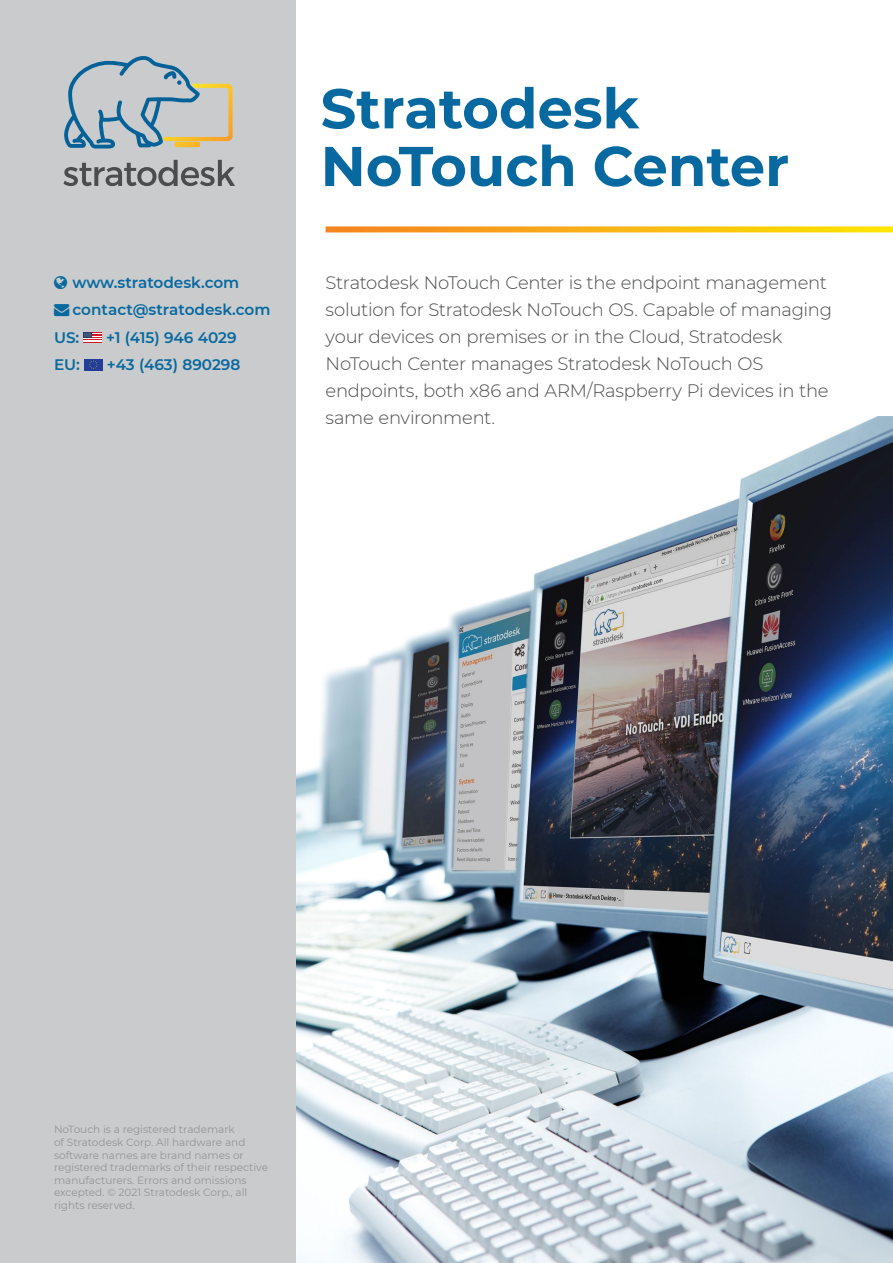
<style>
.page{position:relative;width:893px;height:1263px;background:#fff}
.page>*{position:absolute;margin:0;border:0;box-sizing:border-box;transform-origin:0 0}
.Header_orange_BI{font:700 55.95px "Montserrat";color:#0769a0}
.body_big{font:300 18px/27px "Montserrat";letter-spacing:-.015em;color:#4b4c4d}
.t1{font:600 15.3px/27.6px "Montserrat";color:#0769a0}
.disclaimer{font:10.5px/12.6px "Montserrat";color:#939598}
</style>
<div class="page">
<img style="left:296px;top:417px;width:597px;height:846px">
<div style="left:0;top:0;width:296px;height:1263px;background:#cacbcc"></div>
<svg style="left:83px;top:332px;width:19px;height:11px"></svg>
<div style="left:84px;top:359px;width:19px;height:11px;background:#233e98"></div>
<svg style="left:89px;top:360px;width:9px;height:9px"></svg>
<svg style="left:63px;top:160px;width:172px;height:26px"></svg>
<svg style="left:64px;top:56px;width:169px;height:93px"></svg>
<svg style="left:326px;top:226px;width:567px;height:6px;background:#fab924"></svg>
<p class="t1" style="left:73px;top:268px;width:168px">www.stratodesk.com</p>
<p class="t1" style="left:54px;top:295px;width:218px">→ contact@stratodesk.com<br>US:</p>
<p class="t1" style="left:106px;top:323px;width:132px">+1 (415) 946 4029</p>
<p class="t1" style="left:54px;top:350px;width:27px">EU:</p>
<p class="t1" style="left:107px;top:350px;width:135px">+43 (463) 890298</p>
<p class="Header_orange_BI" style="left:321px;top:68px;width:320px">Stratodesk</p>
<p class="Header_orange_BI" style="left:321px;top:126px;width:470px">NoTouch Center</p>
<p class="body_big" style="left:326px;top:268px;width:508px">Stratodesk NoTouch Center is the endpoint management solution for Stratodesk NoTouch OS. Capable of managing your devices on premises or in the Cloud, Stratodesk NoTouch Center manages Stratodesk NoTouch OS endpoints, both x86 and ARM/Raspberry Pi devices in the same environment.</p>
<p class="disclaimer" style="left:54px;top:1123px;width:216px">NoTouch is a registered trademark<br>of Stratodesk Corp. All hardware and software names are brand names or registered trademarks of their respective manufacturers. Errors and omissions excepted. © 2021 Stratodesk Corp., all rights reserved.</p>
</div>
